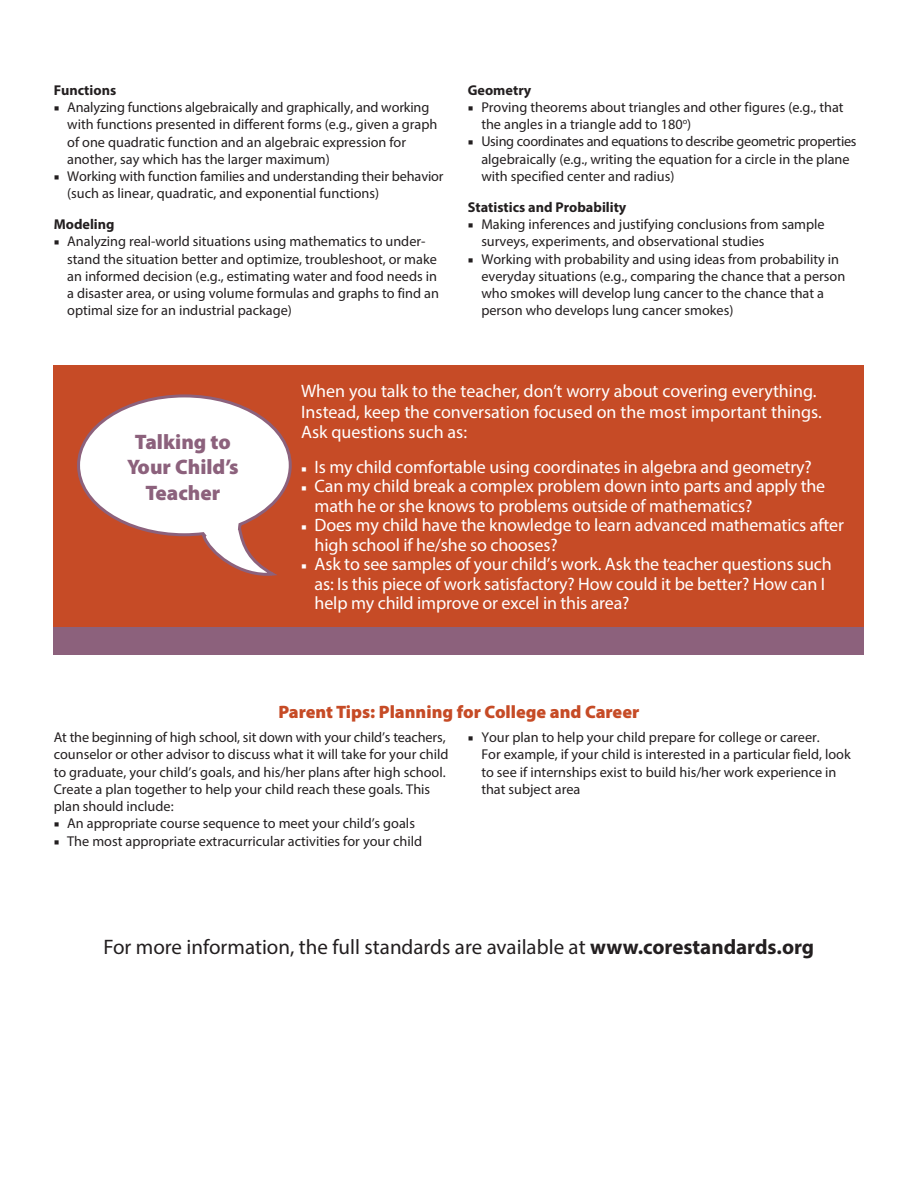
<style>
.page{position:relative;width:918px;height:1188px;background:#fff}
.page>*{position:absolute;margin:0;border:0;box-sizing:border-box;transform-origin:0 0}
.t1{font:21px "Myriad Pro";color:#231f20}
.t2{font:900 21px/25.2px "Myriad Pro";color:#8c617c;text-align:center}
.t3{font:18px/19.5px "Myriad Pro";letter-spacing:-.01em;color:#fff}
.t4{font:900 18px "Myriad Pro";color:#c64b26}
.t5{font:14.25px/17.2px "Myriad Pro";color:#231f20}
.t6{font:700 14.25px "Myriad Pro";color:#231f20}
.s1{font-family:"Minion Pro"}
.s2{font-family:"Minion Pro";font-size:14.25px}
.s3{font-weight:700}
</style>
<div class="page">
<div style="left:54px;top:365px;width:810px;height:262px;background:#c64b26"></div>
<div style="left:54px;top:627px;width:810px;height:27px;background:#8c617c"></div>
<svg style="left:77px;top:394px;width:215px;height:182px"></svg>
<p class="t6" style="left:54px;top:81px;width:64px">Functions</p>
<p class="t5" style="left:67px;top:98px;width:372px;text-indent:-13px"><span class="s1">■</span> Analyzing functions algebraically and graphically, and working with functions presented in different forms (e.g., given a graph of one quadratic function and an algebraic expression for another, say which has the larger maximum)</p>
<p class="t5" style="left:67px;top:167px;width:378px;text-indent:-13px"><span class="s1">■</span> Working with function families and understanding their behavior (such as linear, quadratic, and exponential functions)</p>
<p class="t6" style="left:54px;top:215px;width:62px">Modeling</p>
<p class="t5" style="left:67px;top:233px;width:373px;text-indent:-13px"><span class="s1">■</span> Analyzing real-world situations using mathematics to under&shy;stand the situation better and optimize, troubleshoot, or make an informed decision (e.g., estimating water and food needs in a disaster area, or using volume formulas and graphs to find an optimal size for an industrial package)</p>
<p class="t6" style="left:468px;top:81px;width:65px">Geometry</p>
<p class="t5" style="left:481px;top:98px;width:364px;text-indent:-13px"><span class="s1">■</span> Proving theorems about triangles and other figures (e.g., that the angles in a triangle add to 180<sup>o</sup>)</p>
<p class="t5" style="left:481px;top:133px;width:377px;text-indent:-13px"><span class="s1">■</span> Using coordinates and equations to describe geometric properties algebraically (e.g., writing the equation for a circle in the plane with specified center and radius)</p>
<p class="t6" style="left:468px;top:198px;width:160px">Statistics and Probability</p>
<p class="t5" style="left:481px;top:215px;width:345px;text-indent:-13px"><span class="s1">■</span> Making inferences and justifying conclusions from sample surveys, experiments, and observational studies</p>
<p class="t5" style="left:481px;top:250px;width:365px;text-indent:-13px"><span class="s1">■</span> Working with probability and using ideas from probability in everyday situations (e.g., comparing the chance that a person who smokes will develop lung cancer to the chance that a person who develops lung cancer smokes)</p>
<p class="t2" style="left:127px;top:429px;width:113px">Talking to<br>Your Child’s<br>Teacher</p>
<p class="t3" style="left:301px;top:380px;width:522px;line-height:20.7px">When you talk to the teacher, don’t worry about covering everything.<br>Instead, keep the conversation focused on the most important things.<br>Ask questions such as:</p>
<p class="t3" style="left:301px;top:457px;width:512px"><span class="s2">■</span> Is my child comfortable using coordinates in algebra and geometry?</p>
<p class="t3" style="left:315px;top:476px;width:512px;text-indent:-14px"><span class="s2">■</span> Can my child break a complex problem down into parts and apply the math he or she knows to problems outside of mathematics?</p>
<p class="t3" style="left:315px;top:515px;width:531px;text-indent:-14px"><span class="s2">■</span> Does my child have the knowledge to learn advanced mathematics after high school if he/she so chooses?</p>
<p class="t3" style="left:315px;top:554px;width:519px;text-indent:-14px"><span class="s2">■</span> Ask to see samples of your child’s work. Ask the teacher questions such as: Is this piece of work satisfactory? How could it be better? How can I help my child improve or excel in this area?</p>
<p class="t4" style="left:278px;top:700px;width:362px">Parent Tips: Planning for College and Career</p>
<p class="t5" style="left:54px;top:728px;width:396px">At the beginning of high school, sit down with your child’s teachers, counselor or other advisor to discuss what it will take for your child to graduate, your child’s goals, and his/her plans after high school.<br>Create a plan together to help your child reach these goals. This plan should include:</p>
<p class="t5" style="left:54px;top:815px;width:363px"><span class="s1">■</span> An appropriate course sequence to meet your child’s goals</p>
<p class="t5" style="left:54px;top:832px;width:370px"><span class="s1">■</span> The most appropriate extracurricular activities for your child</p>
<p class="t5" style="left:481px;top:728px;width:371px;text-indent:-13px"><span class="s1">■</span> Your plan to help your child prepare for college or career.<br>For example, if your child is interested in a particular field, look to see if internships exist to build his/her work experience in that subject area</p>
<p class="t1" style="left:103px;top:934px;width:712px">For more information, the full standards are available at <span class="s3">www.corestandards.org</span></p>
</div>
